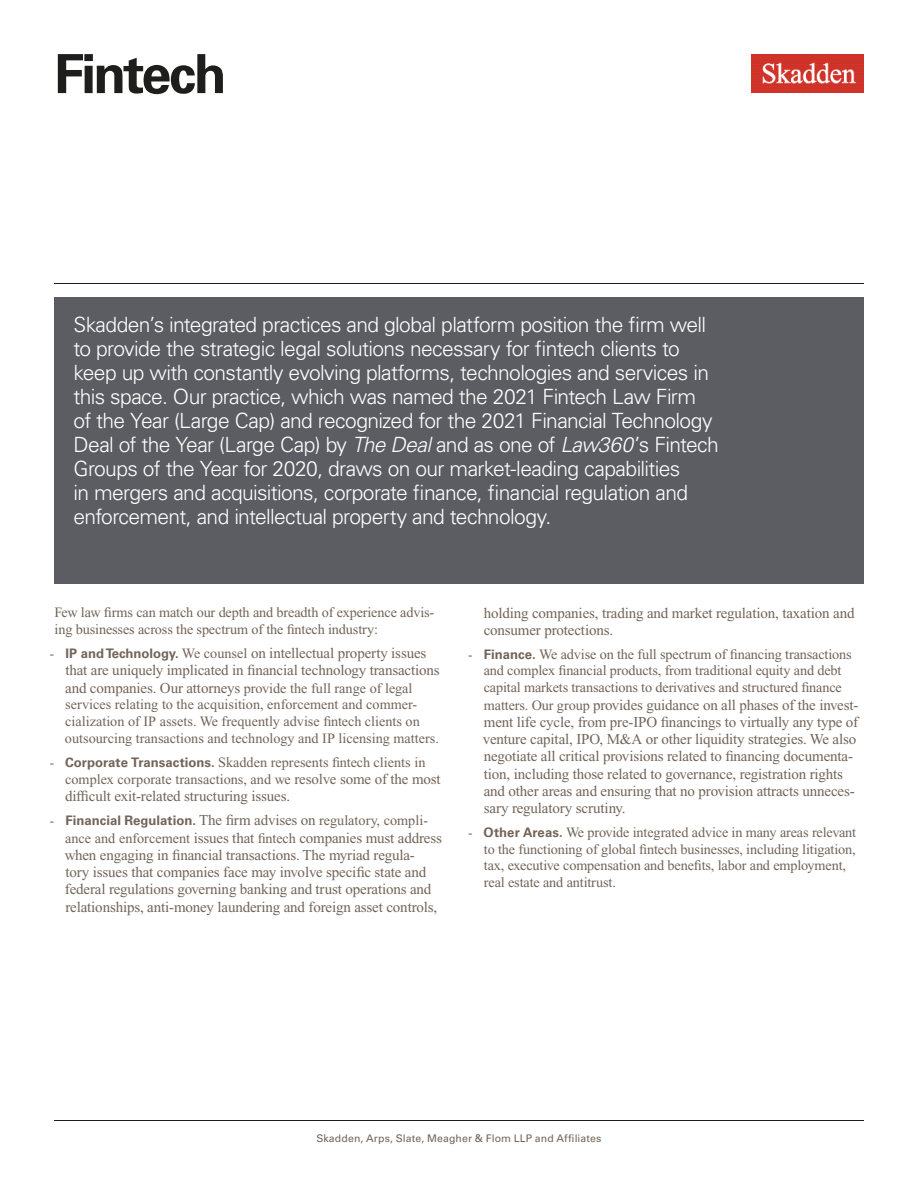
<style>
.page{position:relative;width:918px;height:1188px;background:#fff}
.page>*{position:absolute;margin:0;border:0;box-sizing:border-box;transform-origin:0 0}
.Practice_Area{font:700 54px "Univers LT Std";letter-spacing:-.05em;color:#1e1e1d}
.Feature_Box{font:300 21px/24px "Univers LT Std";letter-spacing:-.03em;color:#fff}
.t1{font:15px/17.2px "Times New Roman PS Std";letter-spacing:-.01em;color:#726458}
.Main_Body{font:14.25px/16.8px "Times New Roman PS Std";letter-spacing:-.01em;color:#726458}
.t2{font:700 13.2px "Univers LT Std";color:#726458}
.t3{font:10.5px "Univers LT Std";letter-spacing:.01em;color:#726458}
.s1{font-style:italic}
.s2{font-size:13.2px}
.s3{font-family:"Univers LT Std";font-weight:700;font-size:13.2px}
.s4{font-size:14.25px}
.s5{font-size:15px}
.s6{font-family:"Times New Roman PS Std";font-weight:400}
.s7{font-family:"Times New Roman PS Std";font-weight:400;font-size:15px}
.s8{font-family:"Times New Roman PS Std";font-weight:400;font-size:14.25px}
</style>
<div class="page">
<img style="left:752px;top:54px;width:112px;height:39px">
<div style="left:54px;top:297px;width:810px;height:286px;background:#5b5d62"></div>
<hr style="left:54px;top:1120px;width:810px;height:1px;background:#1e1e1d">
<hr style="left:54px;top:283px;width:810px;height:1px;background:#1e1e1d">
<h1 class="Practice_Area" style="left:54px;top:42px;width:174px">Fintech</h1>
<p class="Feature_Box" style="left:74px;top:312px;width:647px">Skadden’s integrated practices and global platform position the firm well to provide the strategic legal solutions necessary for fintech clients to keep up with constantly evolving platforms, technologies and services in this space. Our practice, which was named the 2021 Fintech Law Firm of the Year (Large Cap) and recognized for the 2021 Financial Technology Deal of the Year (Large Cap) by <span class="s1">The Deal</span> and as one of <span class="s1">Law360</span>’s Fintech Groups of the Year for 2020, draws on our market-leading capabilities<br>in mergers and acquisitions, corporate finance, financial regulation and enforcement, and intellectual property and technology.</p>
<p class="Main_Body" style="left:54px;top:604px;width:381px">Few law firms can match our depth and breadth of experience advis&shy;ing businesses across the spectrum of the fintech industry:</p>
<p class="t1" style="left:65px;top:644px;width:376px;text-indent:-16px"><span class="s2">-</span> <span class="s3">IP and Technology.</span> <span class="s4">We counsel</span> on intellectual property issues that are uniquely implicated in financial technology transactions</p>
<p class="Main_Body" style="left:65px;top:679px;width:376px"><span class="s5">and companies. Our attorneys</span> provide the full range of legal services relating to the acquisition, enforcement and commer&shy;cialization of IP assets. We frequently advise fintech clients on outsourcing transactions and technology and IP licensing matters.</p>
<p class="Main_Body" style="left:65px;top:753px;width:377px;line-height:17.2px;text-indent:-15px"><span class="s2">-</span> <span class="s3">Corporate Transactions.</span> Skadden represents fintech clients in complex corporate transactions, and we <span class="s5">resolve some of the most</span></p>
<p class="t1" style="left:65px;top:788px;width:227px">difficult exit-related structuring issues.</p>
<p class="t2" style="left:50px;top:813px;width:380px"><span class="s6">-</span> Financial Regulation. <span class="s7">The firm advises on</span> <span class="s8">regulatory, compli-</span></p>
<p class="t1" style="left:65px;top:829px;width:379px"><span class="s4">ance and enforcement</span> issues that <span class="s4">fintech</span> companies must address when engaging in financial transactions. The myriad regula&shy;tory issues that companies face may involve specific state and federal regulations governing banking and trust operations and relationships, anti-money laundering and foreign asset controls,</p>
<p class="t1" style="left:484px;top:604px;width:372px">holding companies, trading and market regulation, taxation and consumer protections.</p>
<p class="Main_Body" style="left:468px;top:645px;width:385px;text-align:center"><span class="s2">-</span> <span class="s3">Finance.</span> We advise on the full spectrum of financing transactions and complex financial products, from traditional equity and debt capital markets transactions to derivatives and structured finance</p>
<p class="t1" style="left:483px;top:696px;width:377px"><span class="s4">matters. Our group</span> provides guidance on all phases of the invest&shy;ment life cycle, from pre-IPO financings to virtually any type of venture capital, IPO, M&amp;A or other liquidity strategies. We also negotiate all critical provisions related to financing documenta&shy;tion, including those related to governance, registration rights and other areas and ensuring that no provision attracts unneces&shy;sary regulatory scrutiny.</p>
<p class="Main_Body" style="left:484px;top:824px;width:374px;text-indent:-16px"><span class="s2">-</span> <span class="s3">Other Areas.</span> We provide integrated advice in many areas relevant to the functioning of global fintech businesses, including litigation, tax, executive compensation and benefits, labor and employment, real estate and antitrust.</p>
<p class="t3" style="left:316px;top:1132px;width:287px">Skadden, Arps, Slate, Meagher &amp; Flom LLP and Affiliates</p>
</div>
